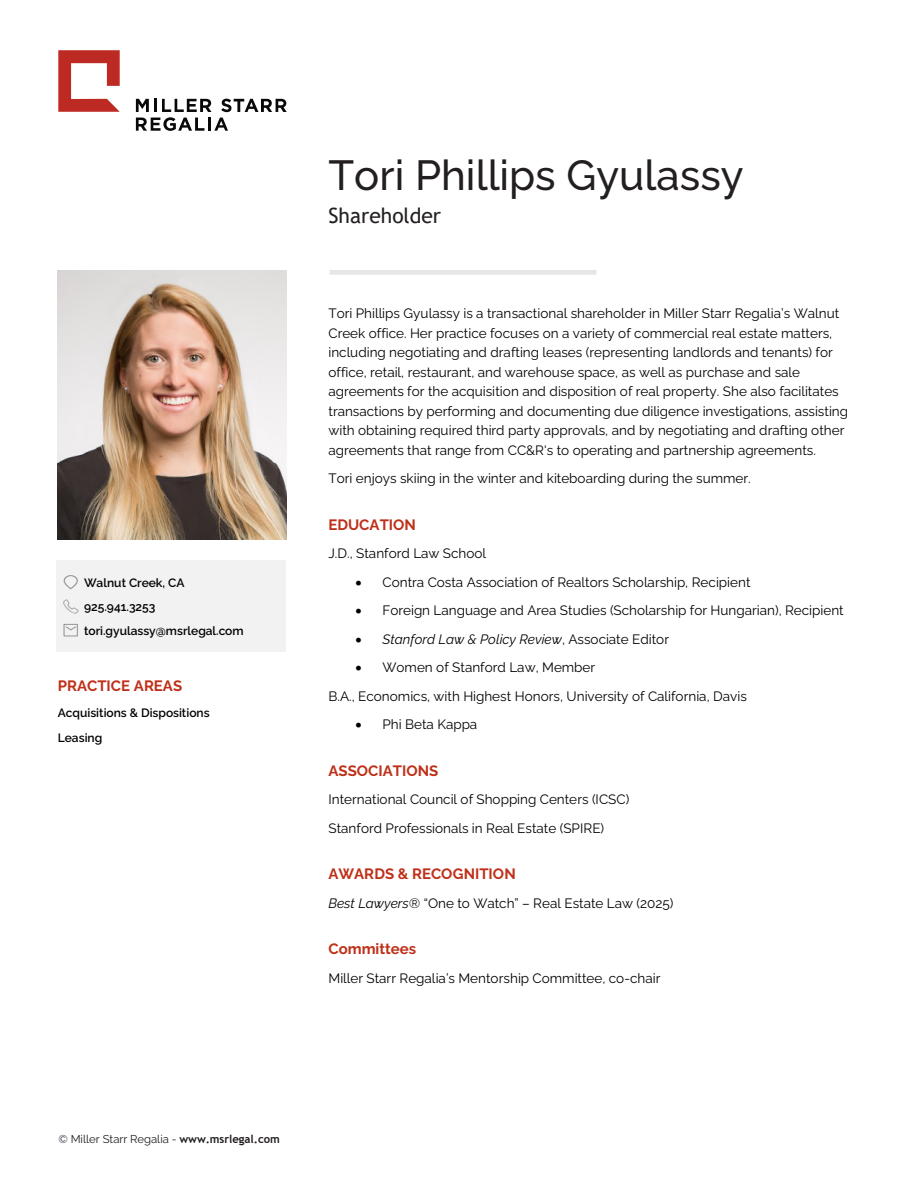
<style>
.page{position:relative;width:918px;height:1188px;background:#fff}
.page>*{position:absolute;margin:0;border:0;box-sizing:border-box;transform-origin:0 0}
.t1{font:500 42px "Raleway";color:#231f20}
.t2{font:21px "Trebuchet MS";color:#231f20}
.t3{font:700 15px "Raleway";color:#bf3019}
.t4{font:13.5px/19.5px "Raleway";color:#000}
.t5{font:italic 13.5px "Raleway";color:#000}
.t6{font:600 12px "Raleway";color:#000}
.t7{font:11.4px "Raleway";color:#231f20}
.s1{font-style:normal}
.s2{font-style:italic}
.s3{color:#3a404a}
.s4{font-family:"Trebuchet MS";font-weight:700}
</style>
<div class="page">
<svg style="left:136px;top:99px;width:151px;height:31px"></svg>
<svg style="left:58px;top:50px;width:62px;height:62px"></svg>
<div style="left:330px;top:270px;width:266px;height:5px;background:#e6e7e8"></div>
<div style="left:57px;top:560px;width:229px;height:92px;background:#f2f2f2"></div>
<img style="left:63px;top:575px;width:16px;height:62px">
<img style="left:58px;top:271px;width:229px;height:269px">
<p class="t6" style="left:84px;top:573px;width:102px">Walnut Creek, CA</p>
<p class="t6" style="left:84px;top:597px;width:73px">925.941.3253</p>
<p class="t6" style="left:84px;top:621px;width:161px">tori.gyulassy@msrlegal.com</p>
<p class="t3" style="left:58px;top:674px;width:126px">PRACTICE AREAS</p>
<p class="t6" style="left:58px;top:703px;width:153px">Acquisitions &amp; Dispositions</p>
<p class="t6" style="left:58px;top:728px;width:46px">Leasing</p>
<h1 class="t1" style="left:328px;top:142px;width:417px">Tori Phillips Gyulassy</h1>
<h1 class="t2" style="left:328px;top:204px;width:114px">Shareholder</h1>
<p class="t4" style="left:328px;top:302px;width:521px">Tori Phillips Gyulassy is a transactional shareholder in Miller Starr Regalia’s Walnut Creek office. Her practice focuses on a variety of commercial real estate matters, including negotiating and drafting leases (representing landlords and tenants) for office, retail, restaurant, and warehouse space, as well as purchase and sale agreements for the acquisition and disposition of real property. She also facilitates transactions by performing and documenting due diligence investigations, assisting with obtaining required third party approvals, and by negotiating and drafting other agreements that range from CC&amp;R's to operating and partnership agreements.</p>
<p class="t4" style="left:328px;top:467px;width:424px">Tori enjoys skiing in the winter and kiteboarding during the summer.</p>
<p class="t3" style="left:328px;top:512px;width:89px">EDUCATION</p>
<p class="t4" style="left:328px;top:542px;width:159px">J.D., Stanford Law School</p>
<p class="t4" style="left:356px;top:571px;width:397px">• Contra Costa Association of Realtors Scholarship, Recipient</p>
<p class="t4" style="left:356px;top:599px;width:490px">• Foreign Language and Area Studies (Scholarship for Hungarian), Recipient</p>
<p class="t5" style="left:356px;top:628px;width:315px">• Stanford Law &amp; Policy Review<span class="s1">, Associate Editor</span></p>
<p class="t4" style="left:356px;top:656px;width:241px">• Women of Stanford Law, Member</p>
<p class="t4" style="left:328px;top:685px;width:420px">B.A., Economics, with Highest Honors, University of California, Davis</p>
<p class="t4" style="left:356px;top:713px;width:123px">• Phi Beta Kappa</p>
<h1 class="t3" style="left:328px;top:758px;width:111px">ASSOCIATIONS</h1>
<p class="t4" style="left:328px;top:788px;width:302px">International Council of Shopping Centers (ICSC)</p>
<p class="t4" style="left:328px;top:817px;width:277px">Stanford Professionals in Real Estate (SPIRE)</p>
<h1 class="t3" style="left:328px;top:862px;width:189px">AWARDS &amp; RECOGNITION</h1>
<p class="t4" style="left:328px;top:892px;width:347px"><span class="s2">Best Lawyers®</span> “One to Watch” – Real Estate Law (2025)</p>
<h1 class="t3" style="left:328px;top:937px;width:89px">Committees</h1>
<p class="t4" style="left:328px;top:967px;width:333px">Miller Starr Regalia’s Mentorship Committee, co-chair</p>
<p class="t7" style="left:58px;top:1130px;width:223px"><span class="s3">©</span> Miller Starr Regalia - <span class="s4">www.msrlegal.com</span></p>
</div>
